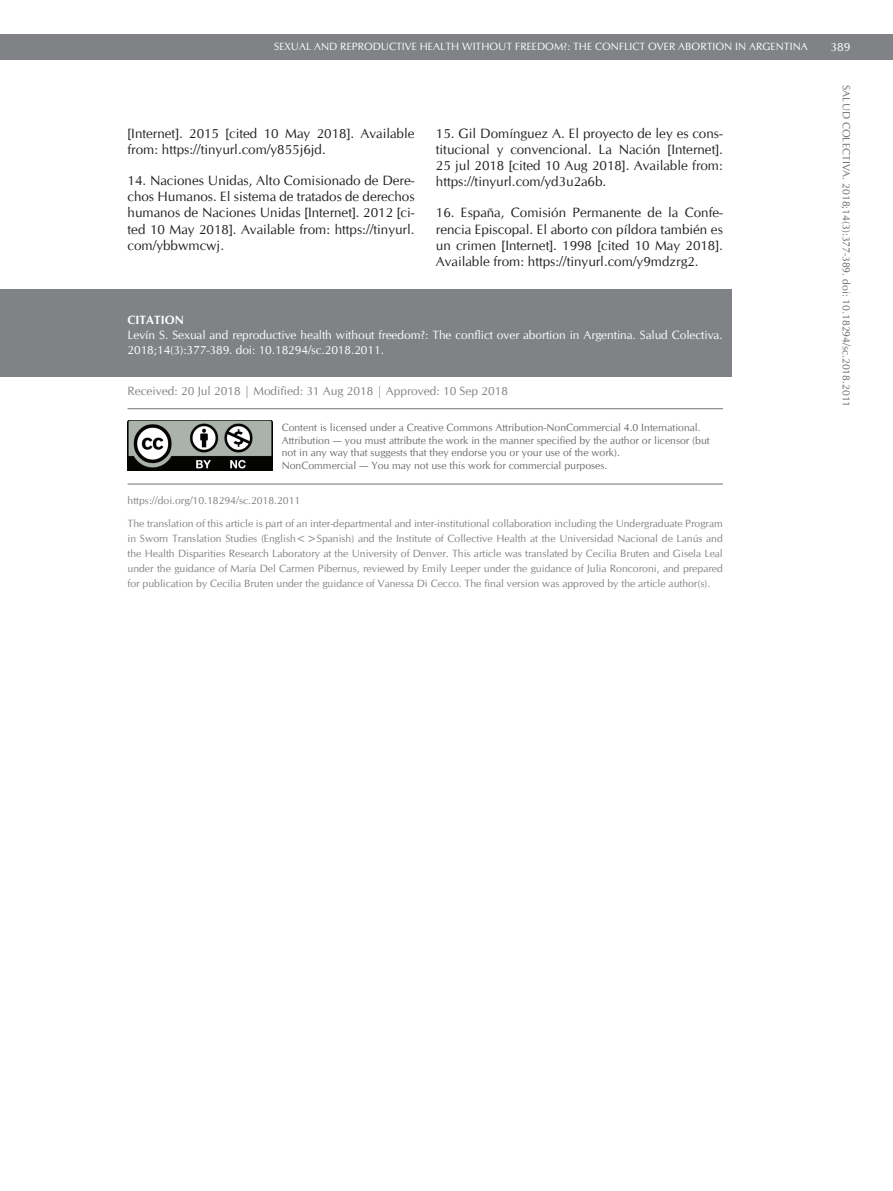
<style>
.page{position:relative;width:893px;height:1191px;background:#fff}
.page>*{position:absolute;margin:0;border:0;box-sizing:border-box;transform-origin:0 0}
.t1{font:13.5px/16.2px "CG Omega";color:#231f20;text-align:justify}
.t2{font:12px/15px "CG Omega";letter-spacing:-.005em;color:#fff}
.t3{font:12px "CG Omega";color:#808285}
.t4{font:700 12px "CG Omega";color:#fff}
.t5{font:10.5px/15px "CG Omega";color:#808285;text-align:justify}
.t6{font:10.5px/12.6px "CG Omega";color:#6c6d70}
.t7{font:10.5px "CG Omega";color:#fff}
</style>
<div class="page">
<div style="left:0;top:34px;width:893px;height:26px;background:#808285"></div>
<div style="left:0;top:289px;width:731px;height:87px;background:#808285"></div>
<img style="left:128px;top:420px;width:145px;height:51px">
<hr style="left:128px;top:483px;width:595px;height:1px;background:#808285">
<hr style="left:128px;top:408px;width:595px;height:1px;background:#808285">
<p class="t7" style="left:274px;top:40px;width:535px">SEXUAL AND REPRODUCTIVE HEALTH WITHOUT FREEDOM?: THE CONFLICT OVER ABORTION IN ARGENTINA</p>
<p class="t2" style="left:830px;top:40px;width:21px">389</p>
<p class="t6" style="left:852px;top:85px;width:324px;rotate:90deg">SALUD COLECTIVA. 2018;14(3):377-389. doi: 10.18294/sc.2018.2011</p>
<p class="t1" style="left:128px;top:125px;width:288px">[Internet]. 2015 [cited 10 May 2018]. Available from: https://tinyurl.com/y855j6jd.</p>
<p class="t1" style="left:128px;top:172px;width:288px">14. Naciones Unidas, Alto Comisionado de Dere&shy;chos Humanos. El sistema de tratados de derechos humanos de Naciones Unidas [Internet]. 2012 [ci&shy;ted 10 May 2018]. Available from: https://tinyurl. com/ybbwmcwj.</p>
<p class="t1" style="left:436px;top:125px;width:288px">15. Gil Domínguez A. El proyecto de ley es cons&shy;titucional y convencional. La Nación [Internet].<br>25 jul 2018 [cited 10 Aug 2018]. Available from: https://tinyurl.com/yd3u2a6b.</p>
<p class="t1" style="left:436px;top:205px;width:289px">16. España, Comisión Permanente de la Confe&shy;rencia Episcopal. El aborto con píldora también es un crimen [Internet]. 1998 [cited 10 May 2018].<br>Available from: https://tinyurl.com/y9mdzrg2.</p>
<p class="t4" style="left:128px;top:312px;width:58px">CITATION</p>
<p class="t2" style="left:128px;top:327px;width:597px">Levín S. Sexual and reproductive health without freedom?: The conflict over abortion in Argentina. Salud Colectiva.<br>2018;14(3):377-389. doi: 10.18294/sc.2018.2011.</p>
<p class="t3" style="left:128px;top:383px;width:382px">Received: 20 Jul 2018 | Modified: 31 Aug 2018 | Approved: 10 Sep 2018</p>
<p class="t6" style="left:282px;top:421px;width:429px">Content is licensed under a Creative Commons Attribution-NonCommercial 4.0 International.<br>Attribution — you must attribute the work in the manner specified by the author or licensor (but not in any way that suggests that they endorse you or your use of the work).<br>NonCommercial — You may not use this work for commercial purposes.</p>
<p class="t5" style="left:128px;top:493px;width:174px">https://doi.org/10.18294/sc.2018.2011</p>
<p class="t5" style="left:128px;top:516px;width:597px">The translation of this article is part of an inter-departmental and inter-institutional collaboration including the Undergraduate Program in Sworn Translation Studies (English&lt;&gt;Spanish) and the Institute of Collective Health at the Universidad Nacional de Lanús and the Health Disparities Research Laboratory at the University of Denver. This article was translated by Cecilia Bruten and Gisela Leal under the guidance of María Del Carmen Pibernus, reviewed by Emily Leeper under the guidance of Julia Roncoroni, and prepared for publication by Cecilia Bruten under the guidance of Vanessa Di Cecco. The final version was approved by the article author(s).</p>
</div>
